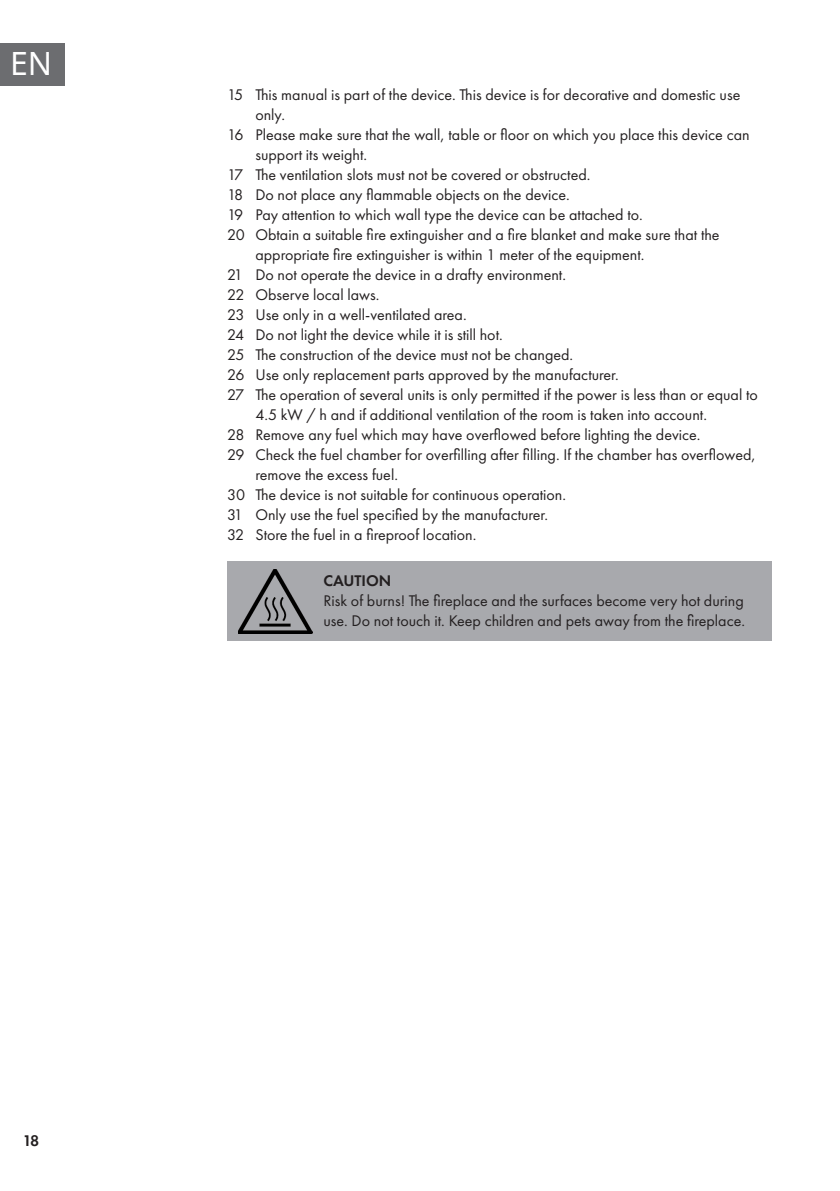
<style>
.page{position:relative;width:840px;height:1191px;background:#fff}
.page>*{position:absolute;margin:0;border:0;box-sizing:border-box;transform-origin:0 0}
.t1{font:32px "Noto Sans";color:#fff}
.t2{font:16px/20px "Futura PTW08";color:#231f20}
.t3{font:600 16px "Futura PTW08";color:#231f20}
</style>
<div class="page">
<div style="left:0;top:43px;width:65px;height:42px;background:#6c6d70"></div>
<div style="left:227px;top:562px;width:544px;height:79px;background:#a8a9ad"></div>
<img style="left:238px;top:569px;width:74px;height:65px">
<h1 class="t1" style="left:10px;top:42px;width:44px">EN</h1>
<p class="t2" style="left:227px;top:84px;width:514px">15 This manual is part of the device. This device is for decorative and domestic use</p>
<p class="t2" style="left:255px;top:104px;width:31px">only.</p>
<p class="t2" style="left:227px;top:124px;width:524px">16 Please make sure that the wall, table or floor on which you place this device can</p>
<p class="t2" style="left:255px;top:144px;width:113px">support its weight.</p>
<p class="t2" style="left:227px;top:164px;width:365px">17 The ventilation slots must not be covered or obstructed.</p>
<p class="t2" style="left:227px;top:184px;width:344px">18 Do not place any flammable objects on the device.</p>
<p class="t2" style="left:227px;top:204px;width:417px">19 Pay attention to which wall type the device can be attached to.</p>
<p class="t2" style="left:227px;top:224px;width:493px">20 Obtain a suitable fire extinguisher and a fire blanket and make sure that the</p>
<p class="t2" style="left:255px;top:244px;width:390px">appropriate fire extinguisher is within 1 meter of the equipment.</p>
<p class="t2" style="left:227px;top:264px;width:340px">21 Do not operate the device in a drafty environment.</p>
<p class="t2" style="left:227px;top:284px;width:154px">22 Observe local laws.</p>
<p class="t2" style="left:227px;top:304px;width:241px">23 Use only in a well-ventilated area.</p>
<p class="t2" style="left:227px;top:324px;width:277px">24 Do not light the device while it is still hot.</p>
<p class="t2" style="left:227px;top:344px;width:347px">25 The construction of the device must not be changed.</p>
<p class="t2" style="left:227px;top:364px;width:393px">26 Use only replacement parts approved by the manufacturer.</p>
<p class="t2" style="left:227px;top:384px;width:532px">27 The operation of several units is only permitted if the power is less than or equal to</p>
<p class="t2" style="left:255px;top:404px;width:453px">4.5 kW / h and if additional ventilation of the room is taken into account.</p>
<p class="t2" style="left:227px;top:424px;width:474px">28 Remove any fuel which may have overflowed before lighting the device.</p>
<p class="t2" style="left:227px;top:444px;width:530px">29 Check the fuel chamber for overfilling after filling. If the chamber has overflowed,</p>
<p class="t2" style="left:255px;top:464px;width:144px">remove the excess fuel.</p>
<p class="t2" style="left:227px;top:484px;width:340px">30 The device is not suitable for continuous operation.</p>
<p class="t2" style="left:227px;top:504px;width:322px">31 Only use the fuel specified by the manufacturer.</p>
<p class="t2" style="left:227px;top:524px;width:251px">32 Store the fuel in a fireproof location.</p>
<p class="t3" style="left:323px;top:570px;width:69px">CAUTION</p>
<p class="t2" style="left:323px;top:590px;width:423px">Risk of burns! The fireplace and the surfaces become very hot during use. Do not touch it. Keep children and pets away from the fireplace.</p>
<p class="t3" style="left:23px;top:1130px;width:18px">18</p>
</div>
